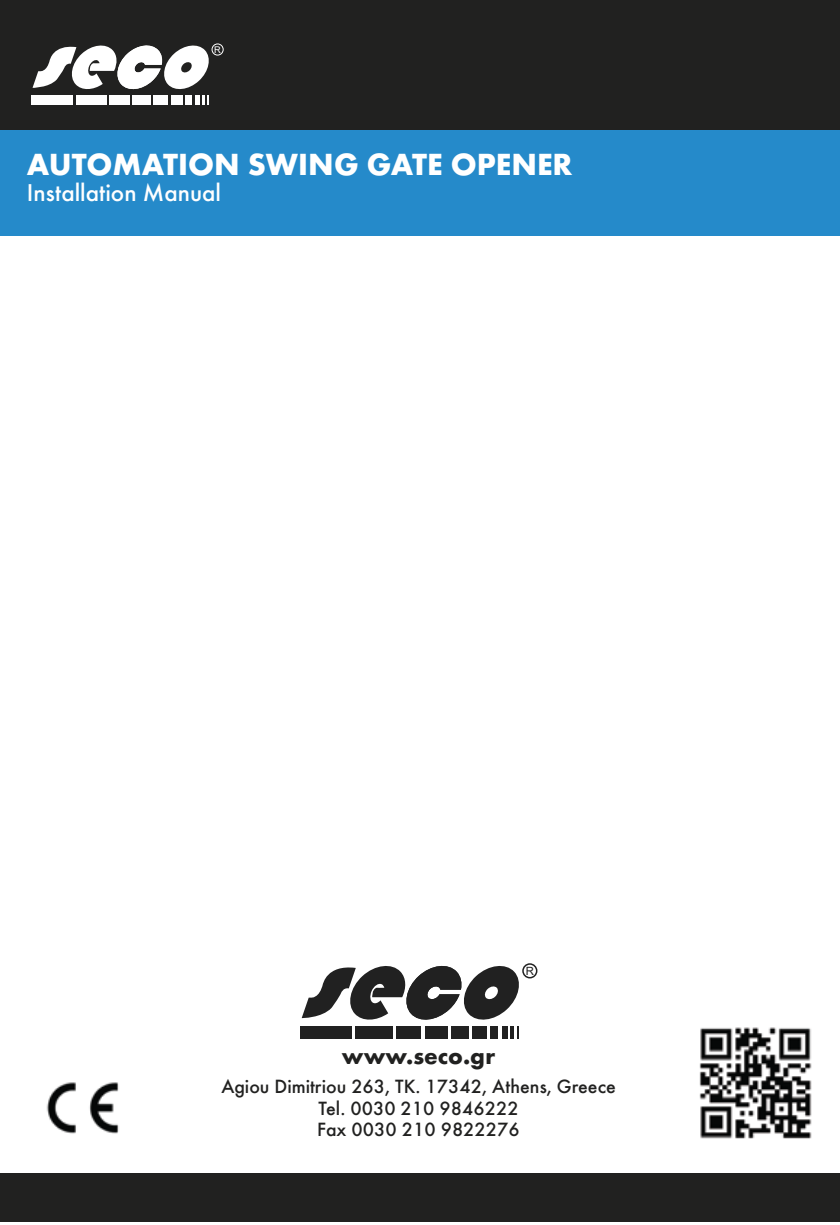
<style>
.page{position:relative;width:840px;height:1225px;background:#fff}
.page>*{position:absolute;margin:0;border:0;box-sizing:border-box;transform-origin:0 0}
.t1{font:700 31.8px "Futura";color:#fff}
.t2{font:500 25.2px "Futura";color:#fff}
.t3{font:700 24px "Futura";color:#212120}
.t4{font:500 20px/21.4px "Futura";color:#212120;text-align:center}
.t5{font:11.4px "Arial";color:#212121}
.t6{font:9.2px "Arial";color:#fff}
</style>
<div class="page">
<div style="left:0;top:1173px;width:838px;height:49px;background:#212120"></div>
<div style="left:0;top:130px;width:839px;height:105px;background:#258aca"></div>
<div style="left:0;top:0;width:839px;height:130px;background:#212120"></div>
<img style="left:46px;top:1082px;width:73px;height:52px">
<img style="left:699px;top:1027px;width:113px;height:112px">
<div style="left:522px;top:963px;width:15px;height:15px;border:2px solid #212121;border-radius:50%"></div>
<svg style="left:301px;top:965px;width:218px;height:73px"></svg>
<div style="left:501px;top:1026px;width:6px;height:12px;background:#212121"></div>
<div style="left:300px;top:1026px;width:51px;height:12px;background:#212121"></div>
<div style="left:355px;top:1026px;width:37px;height:12px;background:#212121"></div>
<div style="left:396px;top:1026px;width:25px;height:12px;background:#212121"></div>
<div style="left:424px;top:1026px;width:23px;height:12px;background:#212121"></div>
<div style="left:451px;top:1026px;width:17px;height:12px;background:#212121"></div>
<div style="left:472px;top:1026px;width:14px;height:12px;background:#212121"></div>
<div style="left:490px;top:1026px;width:8px;height:12px;background:#212121"></div>
<div style="left:211px;top:43px;width:12px;height:13px;border:1px solid #fff;border-radius:50%"></div>
<svg style="left:33px;top:45px;width:179px;height:60px"></svg>
<hr style="left:195px;top:95px;width:4px;height:10px;background:#fff">
<div style="left:32px;top:95px;width:41px;height:10px;background:#fff"></div>
<div style="left:76px;top:95px;width:30px;height:10px;background:#fff"></div>
<div style="left:109px;top:95px;width:20px;height:10px;background:#fff"></div>
<div style="left:132px;top:95px;width:19px;height:10px;background:#fff"></div>
<div style="left:154px;top:95px;width:14px;height:10px;background:#fff"></div>
<div style="left:171px;top:95px;width:12px;height:10px;background:#fff"></div>
<div style="left:186px;top:95px;width:6px;height:10px;background:#fff"></div>
<p class="t6" style="left:214px;top:43px;width:8px">R</p>
<h1 class="t1" style="left:27px;top:145px;width:547px">AUTOMATION SWING GATE OPENER</h1>
<p class="t2" style="left:27px;top:178px;width:196px">Installation Manual</p>
<p class="t3" style="left:342px;top:1041px;width:155px">www.seco.gr</p>
<p class="t5" style="left:525px;top:962px;width:10px">R</p>
<p class="t4" style="left:221px;top:1076px;width:396px">Agiou Dimitriou 263, TK. 17342, Athens, Greece<br>Tel. 0030 210 9846222<br>Fax 0030 210 9822276</p>
</div>
